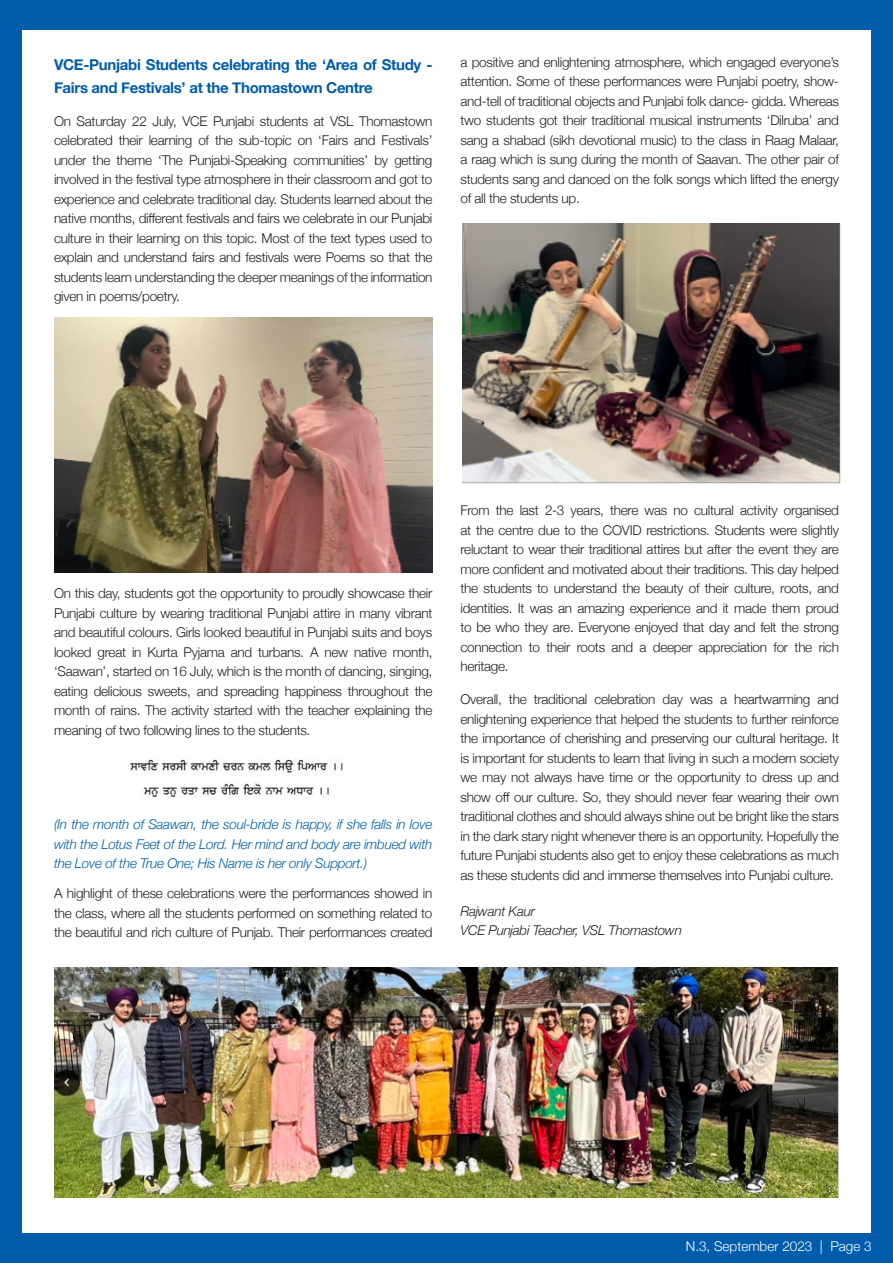
<style>
.page{position:relative;width:893px;height:1263px;background:#fff}
.page>*{position:absolute;margin:0;border:0;box-sizing:border-box;transform-origin:0 0}
.t1{font:700 15px/22.5px "Helvetica Neue";letter-spacing:-.02em;color:#015dab}
.t2{font:300 13.5px/19.5px "Helvetica Neue";letter-spacing:-.02em;color:#231f20;text-align:justify}
.t3{font:italic 300 13.5px/19.5px "Helvetica Neue";letter-spacing:-.02em;color:#015dab;text-align:justify}
.t4{font:italic 300 13.5px "Helvetica Neue";letter-spacing:-.02em;color:#231f20}
.Paragraph_Style_1{font:300 13.5px "Helvetica Neue";color:#fff}
</style>
<div class="page">
<div style="left:0;top:1233px;width:893px;height:30px;background:#015dab"></div>
<div style="left:872px;top:10px;width:21px;height:1240px;background:#015dab"></div>
<div style="left:0;top:0;width:21px;height:1263px;background:#015dab"></div>
<div style="left:0;top:0;width:893px;height:30px;background:#015dab"></div>
<img style="left:54px;top:318px;width:378px;height:255px">
<img style="left:130px;top:759px;width:213px;height:39px">
<img style="left:462px;top:223px;width:378px;height:261px">
<img style="left:54px;top:967px;width:785px;height:230px">
<p class="t1" style="left:54px;top:54px;width:380px">VCE-Punjabi Students celebrating the ‘Area of Study -<br>Fairs and Festivals’ at the Thomastown Centre</p>
<p class="t2" style="left:54px;top:110px;width:380px">On Saturday 22 July, VCE Punjabi students at VSL Thomastown celebrated their learning of the sub-topic on ‘Fairs and Festivals’ under the theme ‘The Punjabi-Speaking communities’ by getting involved in the festival type atmosphere in their classroom and got to experience and celebrate traditional day. Students learned about the native months, different festivals and fairs we celebrate in our Punjabi culture in their learning on this topic. Most of the text types used to explain and understand fairs and festivals were Poems so that the students learn understanding the deeper meanings of the information given in poems/poetry.</p>
<p class="t2" style="left:460px;top:51px;width:380px">a positive and enlightening atmosphere, which engaged everyone’s attention. Some of these performances were Punjabi poetry, show&shy;and-tell of traditional objects and Punjabi folk dance- gidda. Whereas two students got their traditional musical instruments ‘Dilruba’ and sang a shabad (sikh devotional music) to the class in Raag Malaar, a raag which is sung during the month of Saavan. The other pair of students sang and danced on the folk songs which lifted the energy of all the students up.</p>
<p class="t2" style="left:54px;top:583px;width:380px">On this day, students got the opportunity to proudly showcase their Punjabi culture by wearing traditional Punjabi attire in many vibrant and beautiful colours. Girls looked beautiful in Punjabi suits and boys looked great in Kurta Pyjama and turbans. A new native month, ‘Saawan’, started on 16 July, which is the month of dancing, singing, eating delicious sweets, and spreading happiness throughout the month of rains. The activity started with the teacher explaining the meaning of two following lines to the students.</p>
<p class="t3" style="left:54px;top:814px;width:380px">(In the month of Saawan, the soul-bride is happy, if she falls in love with the Lotus Feet of the Lord. Her mind and body are imbued with the Love of the True One; His Name is her only Support.)</p>
<p class="t2" style="left:54px;top:883px;width:380px">A highlight of these celebrations were the performances showed in the class, where all the students performed on something related to the beautiful and rich culture of Punjab. Their performances created</p>
<p class="t2" style="left:460px;top:500px;width:380px">From the last 2-3 years, there was no cultural activity organised at the centre due to the COVID restrictions. Students were slightly reluctant to wear their traditional attires but after the event they are more confident and motivated about their traditions. This day helped the students to understand the beauty of their culture, roots, and identities. It was an amazing experience and it made them proud to be who they are. Everyone enjoyed that day and felt the strong connection to their roots and a deeper appreciation for the rich heritage.</p>
<p class="t2" style="left:460px;top:689px;width:380px">Overall, the traditional celebration day was a heartwarming and enlightening experience that helped the students to further reinforce the importance of cherishing and preserving our cultural heritage. It is important for students to learn that living in such a modern society we may not always have time or the opportunity to dress up and show off our culture. So, they should never fear wearing their own traditional clothes and should always shine out be bright like the stars in the dark stary night whenever there is an opportunity. Hopefully the future Punjabi students also get to enjoy these celebrations as much as these students did and immerse themselves into Punjabi culture.</p>
<p class="t4" style="left:460px;top:900px;width:76px">Rajwant Kaur</p>
<p class="t4" style="left:460px;top:920px;width:223px">VCE Punjabi Teacher, VSL Thomastown</p>
<p class="Paragraph_Style_1" style="left:686px;top:1235px;width:187px">N.3, September 2023 | Page 3</p>
</div>
